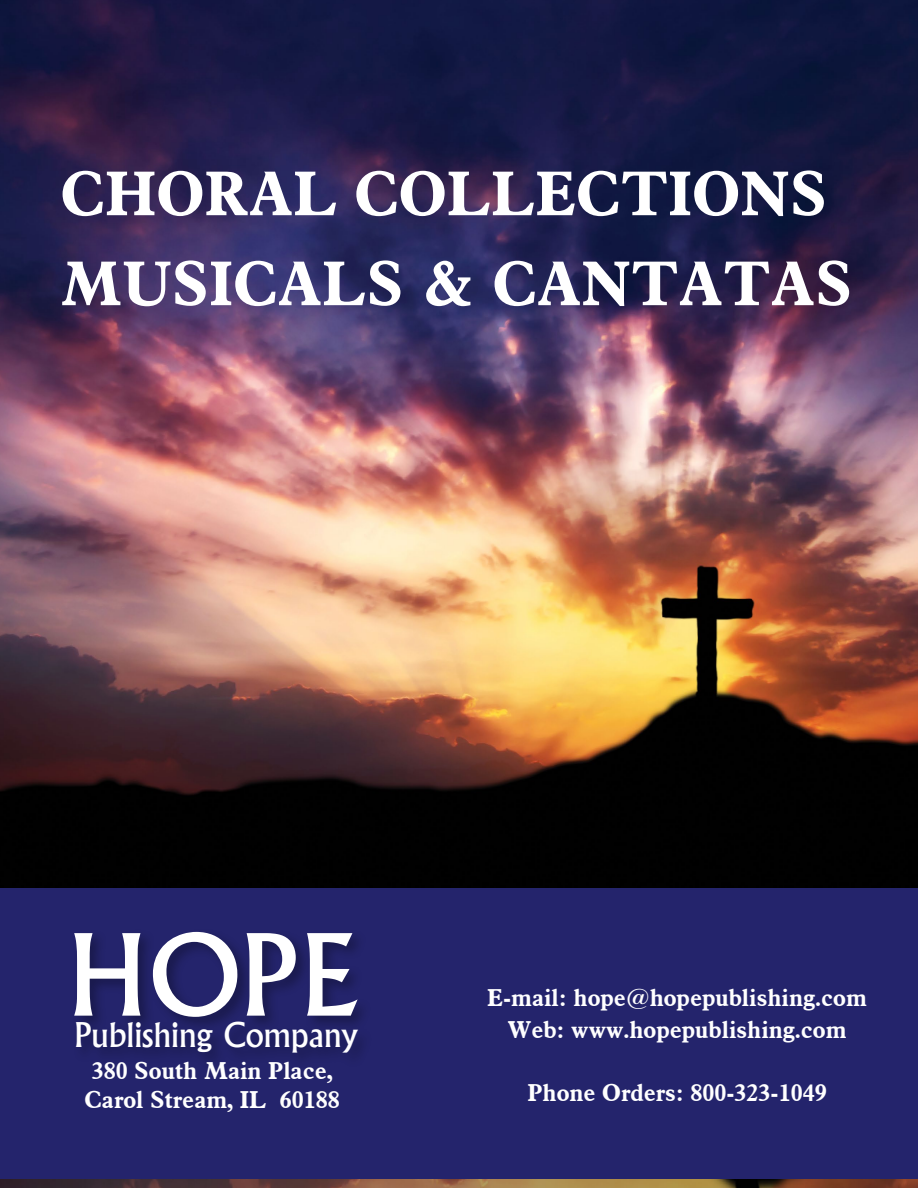
<style>
.page{position:relative;width:918px;height:1188px;background:#fff}
.page>*{position:absolute;margin:0;border:0;box-sizing:border-box;transform-origin:0 0}
.t1{font:500 108px "Albertus";color:#fff}
.t2{font:700 61.5px/90px "Aldine 721 BT";color:#fff}
.t3{font:500 32.55px "Albertus";color:#fff}
.t4{font:700 24px/31.5px "Aldine 721 BT";color:#fff;text-align:center}
</style>
<div class="page">
<img style="left:0;top:0;width:918px;height:1188px">
<div style="left:0;top:888px;width:918px;height:290px;background:#24246c"></div>
<div style="left:72px;top:928px;width:302px;height:141px;background:#000;opacity:.3"></div>
<h2 class="t2" style="left:60px;top:148px;width:794px">CHORAL COLLECTIONS<br>MUSICALS &amp; CANTATAS</h2>
<h1 class="t1" style="left:66px;top:909px;width:294px">HOPE</h1>
<h3 class="t3" style="left:75px;top:1015px;width:285px">Publishing Company</h3>
<p class="t4" style="left:85px;top:1056px;width:257px;line-height:28.5px;text-align:left">380 South Main Place,<br>Carol Stream, IL 60188</p>
<p class="t4" style="left:487px;top:982px;width:381px">E-mail: hope@hopepublishing.com<br>Web: www.hopepublishing.com</p>
<p class="t4" style="left:527px;top:1076px;width:301px">Phone Orders: 800-323-1049</p>
</div>
